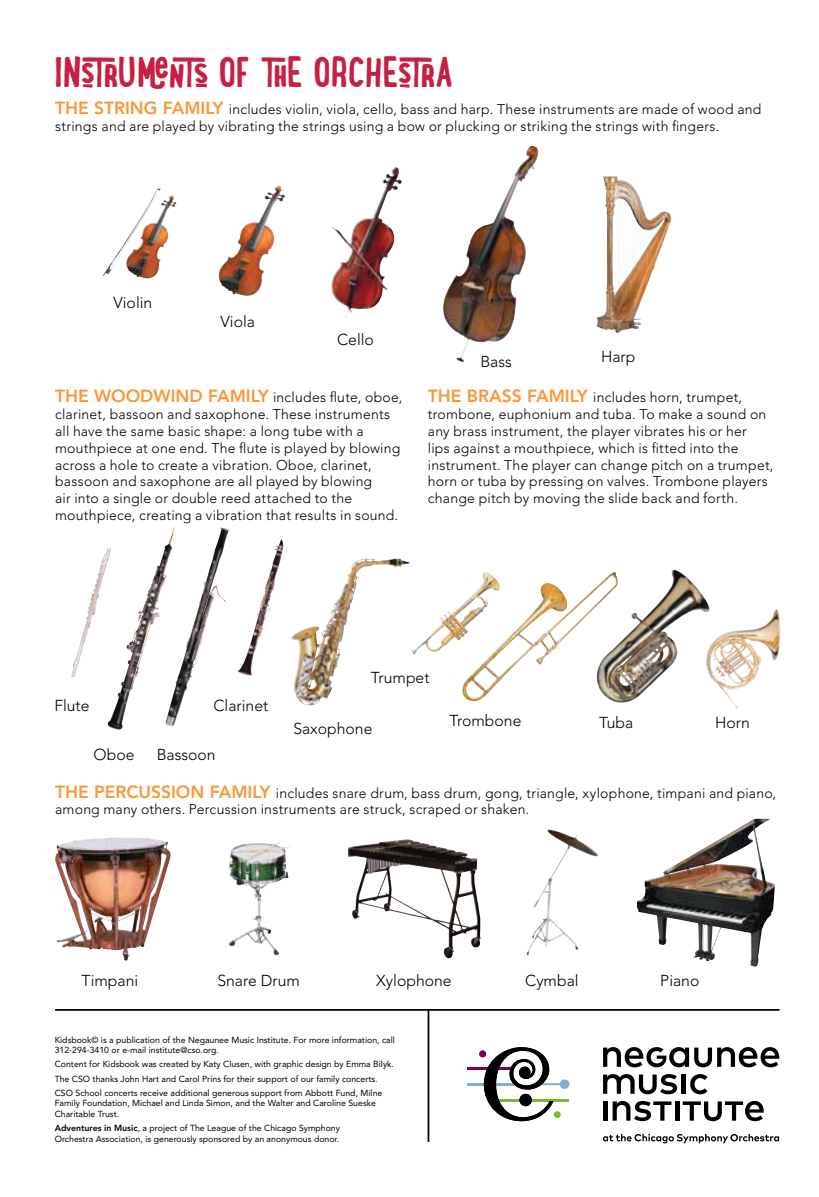
<style>
.page{position:relative;width:819px;height:1197px;background:#fff}
.page>*{position:absolute;margin:0;border:0;box-sizing:border-box;transform-origin:0 0}
.t1{font:700 42px "Lunch Box";color:#c62043}
.t2{font:300 15.75px "Avenir";color:#000}
.t3{font:300 14px/16.8px "Avenir";letter-spacing:.015em;color:#000}
.t4{font:8.75px/10.5px "Avenir";color:#000}
.s1{font-weight:800;font-size:17.5px;color:#f89838}
.s2{font-weight:800}
</style>
<div class="page">
<hr style="left:467px;top:1083px;width:49px;height:2px;background:#7eafd4">
<svg style="left:603px;top:1047px;width:176px;height:20px"></svg>
<svg style="left:690px;top:1074px;width:17px;height:20px"></svg>
<hr style="left:682px;top:1075px;width:4px;height:19px;background:#000">
<svg style="left:603px;top:1074px;width:74px;height:20px"></svg>
<svg style="left:603px;top:1134px;width:176px;height:9px"></svg>
<hr style="left:675px;top:1101px;width:4px;height:20px;background:#000">
<hr style="left:603px;top:1101px;width:4px;height:20px;background:#000">
<svg style="left:613px;top:1101px;width:58px;height:20px"></svg>
<svg style="left:683px;top:1101px;width:81px;height:20px"></svg>
<hr style="left:467px;top:1067px;width:46px;height:2px;background:#830042">
<svg style="left:484px;top:1047px;width:85px;height:75px"></svg>
<div style="left:519px;top:1094px;width:13px;height:12px;background:#000;border-radius:50%"></div>
<div style="left:479px;top:1051px;width:7px;height:6px;background:#830042;border-radius:50%"></div>
<img style="left:102px;top:188px;width:70px;height:90px">
<img style="left:218px;top:185px;width:67px;height:111px">
<img style="left:331px;top:167px;width:64px;height:151px">
<img style="left:443px;top:149px;width:86px;height:213px">
<img style="left:597px;top:176px;width:43px;height:157px">
<img style="left:637px;top:819px;width:138px;height:148px">
<img style="left:84px;top:548px;width:24px;height:83px">
<img style="left:138px;top:547px;width:27px;height:74px">
<img style="left:165px;top:528px;width:56px;height:199px">
<img style="left:246px;top:540px;width:35px;height:116px">
<img style="left:415px;top:605px;width:47px;height:44px">
<img style="left:710px;top:609px;width:71px;height:100px">
<img style="left:462px;top:572px;width:135px;height:129px">
<img style="left:597px;top:570px;width:113px;height:133px">
<img style="left:55px;top:838px;width:76px;height:123px">
<img style="left:229px;top:843px;width:50px;height:112px">
<img style="left:348px;top:842px;width:133px;height:116px">
<img style="left:527px;top:830px;width:42px;height:126px">
<img style="left:318px;top:559px;width:47px;height:85px">
<hr style="left:55px;top:1009px;width:725px;height:2px;background:#000">
<hr style="left:428px;top:1010px;width:1px;height:132px;background:#000">
<h1 class="t1" style="left:55px;top:41px;width:399px">INSTRUMENTS OF THE ORCHESTRA</h1>
<p class="t3" style="left:55px;top:101px;width:708px"><span class="s1">THE STRING FAMILY</span> includes violin, viola, cello, bass and harp. These instruments are made of wood and strings and are played by vibrating the strings using a bow or plucking or striking the strings with fi ngers.</p>
<p class="t2" style="left:113px;top:293px;width:40px">Violin</p>
<p class="t2" style="left:221px;top:312px;width:36px">Viola</p>
<p class="t2" style="left:337px;top:330px;width:38px">Cello</p>
<p class="t2" style="left:480px;top:353px;width:33px">Bass</p>
<p class="t2" style="left:601px;top:347px;width:36px">Harp</p>
<p class="t3" style="left:55px;top:389px;width:349px"><span class="s1">THE WOODWIND FAMILY</span> includes flute, oboe, clarinet, bassoon and saxophone. These instruments all have the same basic shape: a long tube with a mouthpiece at one end. The flute is played by blowing across a hole to create a vibration. Oboe, clarinet, bassoon and saxophone are all played by blowing<br>air into a single or double reed attached to the mouthpiece, creating a vibration that results in sound.</p>
<p class="t3" style="left:428px;top:389px;width:347px"><span class="s1">THE BRASS FAMILY</span> includes horn, trumpet, trombone, euphonium and tuba. To make a sound on any brass instrument, the player vibrates his or her<br>lips against a mouthpiece, which is fitted into the instrument. The player can change pitch on a trumpet, horn or tuba by pressing on valves. Trombone players change pitch by moving the slide back and forth.</p>
<p class="t2" style="left:54px;top:697px;width:37px">Flute</p>
<p class="t2" style="left:94px;top:745px;width:42px">Oboe</p>
<p class="t2" style="left:214px;top:697px;width:56px">Clarinet</p>
<p class="t2" style="left:157px;top:745px;width:60px">Bassoon</p>
<p class="t2" style="left:371px;top:668px;width:60px">Trumpet</p>
<p class="t2" style="left:450px;top:711px;width:73px">Trombone</p>
<p class="t2" style="left:293px;top:719px;width:81px">Saxophone</p>
<p class="t2" style="left:599px;top:714px;width:36px">Tuba</p>
<p class="t2" style="left:715px;top:714px;width:36px">Horn</p>
<p class="t3" style="left:55px;top:784px;width:723px"><span class="s1">THE PERCUSSION FAMILY</span> includes snare drum, bass drum, gong, triangle, xylophone, timpani and piano, among many others. Percussion instruments are struck, scraped or shaken.</p>
<p class="t2" style="left:81px;top:971px;width:58px">Timpani</p>
<p class="t2" style="left:217px;top:971px;width:84px">Snare Drum</p>
<p class="t2" style="left:376px;top:971px;width:77px">Xylophone</p>
<p class="t2" style="left:525px;top:971px;width:55px">Cymbal</p>
<p class="t4" style="left:55px;top:1034px;width:342px">Kidsbook© is a publication of the Negaunee Music Institute. For more information, call<br>312-294-3410 or e-mail institute@cso.org.</p>
<p class="t4" style="left:55px;top:1057px;width:341px;line-height:14.3px">Content for Kidsbook was created by Katy Clusen, with graphic design by Emma Bilyk.<br>The CSO thanks John Hart and Carol Prins for their support of our family concerts.<br>CSO School concerts receive additional generous support from Abbott Fund, Milne</p>
<p class="t4" style="left:55px;top:1098px;width:323px">Family Foundation, Michael and Linda Simon, and the Walter and Caroline Sueske<br>Charitable Trust.</p>
<p class="t4" style="left:55px;top:1123px;width:287px"><span class="s2">Adventures in Music</span>, a project of The League of the Chicago Symphony<br>Orchestra Association, is generously sponsored by an anonymous donor.</p>
<p class="t2" style="left:660px;top:971px;width:41px">Piano</p>
</div>
